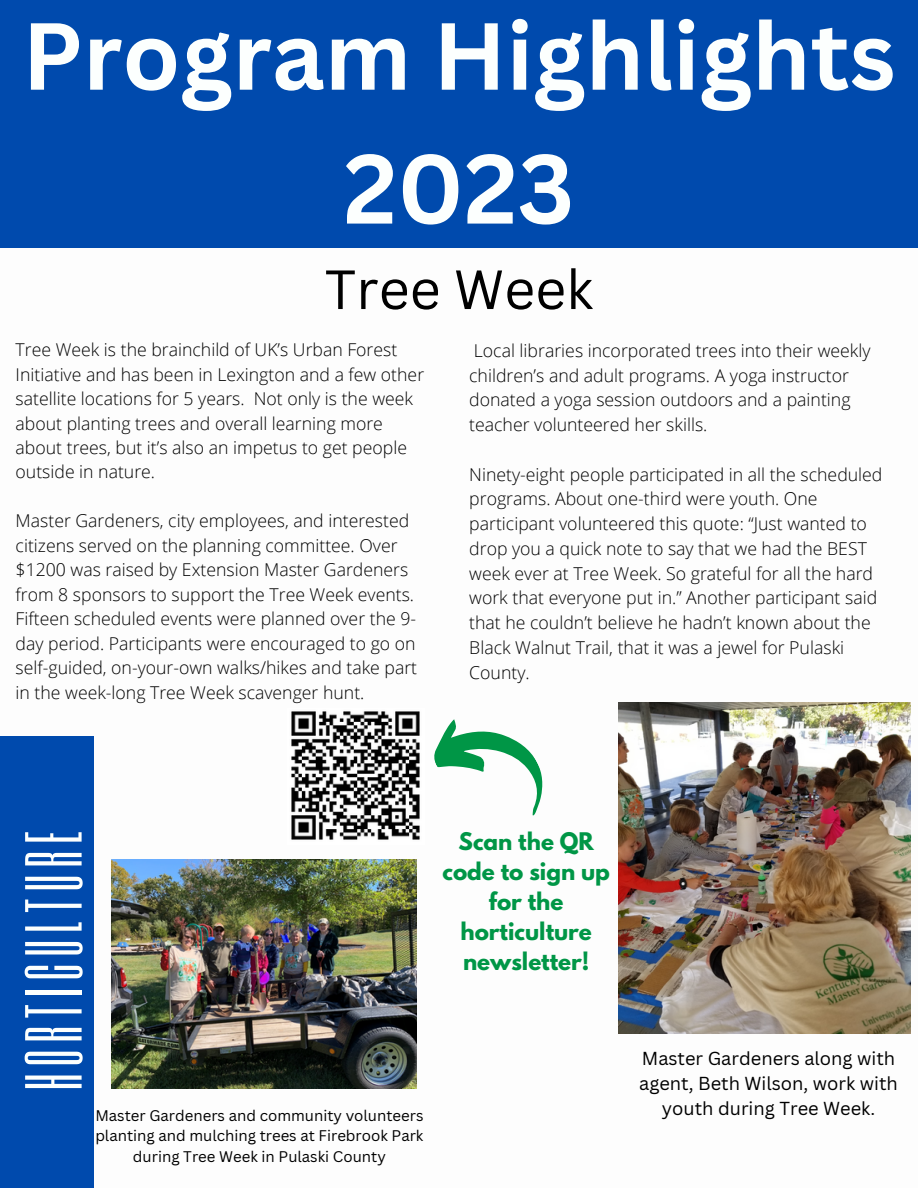
<style>
.page{position:relative;width:918px;height:1188px;background:#fff}
.page>*{position:absolute;margin:0;border:0;box-sizing:border-box;transform-origin:0 0}
.t1{font:700 96px "Canva Sans";color:#fcfffe}
.t2{font:700 93px "Canva Sans";color:#fcfffe}
.t3{font:66.9px "Six Caps";letter-spacing:.105em;color:#fcfffe}
.t4{font:54px "Canva Sans";color:#000}
.t5{font:700 21.45px/29.8px "League Spartan";color:#009646;text-align:center}
.t6{font:18.3px/25.2px "Canva Sans";color:#000;text-align:center}
.t7{font:300 17.7px/24.5px "Open Sans";color:#000}
.t8{font:15px/20.7px "Canva Sans";color:#000;text-align:center}
</style>
<div class="page">
<div style="left:0;top:0;width:918px;height:247px;background:#004aad"></div>
<div style="left:0;top:736px;width:94px;height:452px;background:#004aad"></div>
<img style="left:112px;top:860px;width:305px;height:228px">
<img style="left:619px;top:703px;width:292px;height:330px">
<img style="left:291px;top:711px;width:129px;height:129px">
<svg style="left:434px;top:719px;width:109px;height:97px"></svg>
<p class="t2" style="left:22px;top:-10px;width:875px">Program Highlights</p>
<p class="t1" style="left:344px;top:121px;width:232px">2023</p>
<p class="t4" style="left:325px;top:251px;width:270px">Tree Week</p>
<p class="t7" style="left:469px;top:338px;width:403px">Local libraries incorporated trees into their weekly children’s and adult programs. A yoga instructor donated a yoga session outdoors and a painting teacher volunteered her skills.</p>
<p class="t7" style="left:469px;top:461px;width:415px">Ninety-eight people participated in all the scheduled programs. About one-third were youth. One participant volunteered this quote: “Just wanted to drop you a quick note to say that we had the BEST week ever at Tree Week. So grateful for all the hard work that everyone put in.” Another participant said that he couldn’t believe he hadn’t known about the Black Walnut Trail, that it was a jewel for Pulaski County.</p>
<p class="t7" style="left:16px;top:337px;width:410px">Tree Week is the brainchild of UK’s Urban Forest Initiative and has been in Lexington and a few other satellite locations for 5 years. Not only is the week about planting trees and overall learning more about trees, but it’s also an impetus to get people outside in nature.</p>
<p class="t7" style="left:16px;top:508px;width:400px">Master Gardeners, city employees, and interested citizens served on the planning committee. Over $1200 was raised by Extension Master Gardeners from 8 sponsors to support the Tree Week events.</p>
<p class="t7" style="left:16px;top:606px;width:403px;text-align:justify">Fifteen scheduled events were planned over the 9- day period. Participants were encouraged to go on self-guided, on-your-own walks/hikes and take part in the week-long Tree Week scavenger hunt.</p>
<p class="t3" style="left:8px;top:1090px;width:260px;rotate:-90deg">HORTICULTURE</p>
<p class="t8" style="left:95px;top:1105px;width:330px">Master Gardeners and community volunteers planting and mulching trees at Firebrook Park during Tree Week in Pulaski County</p>
<p class="t5" style="left:443px;top:830px;width:169px">Scan the QR code to sign up for the horticulture newsletter!</p>
<p class="t6" style="left:639px;top:1045px;width:260px">Master Gardeners along with agent, Beth Wilson, work with youth during Tree Week.</p>
</div>
